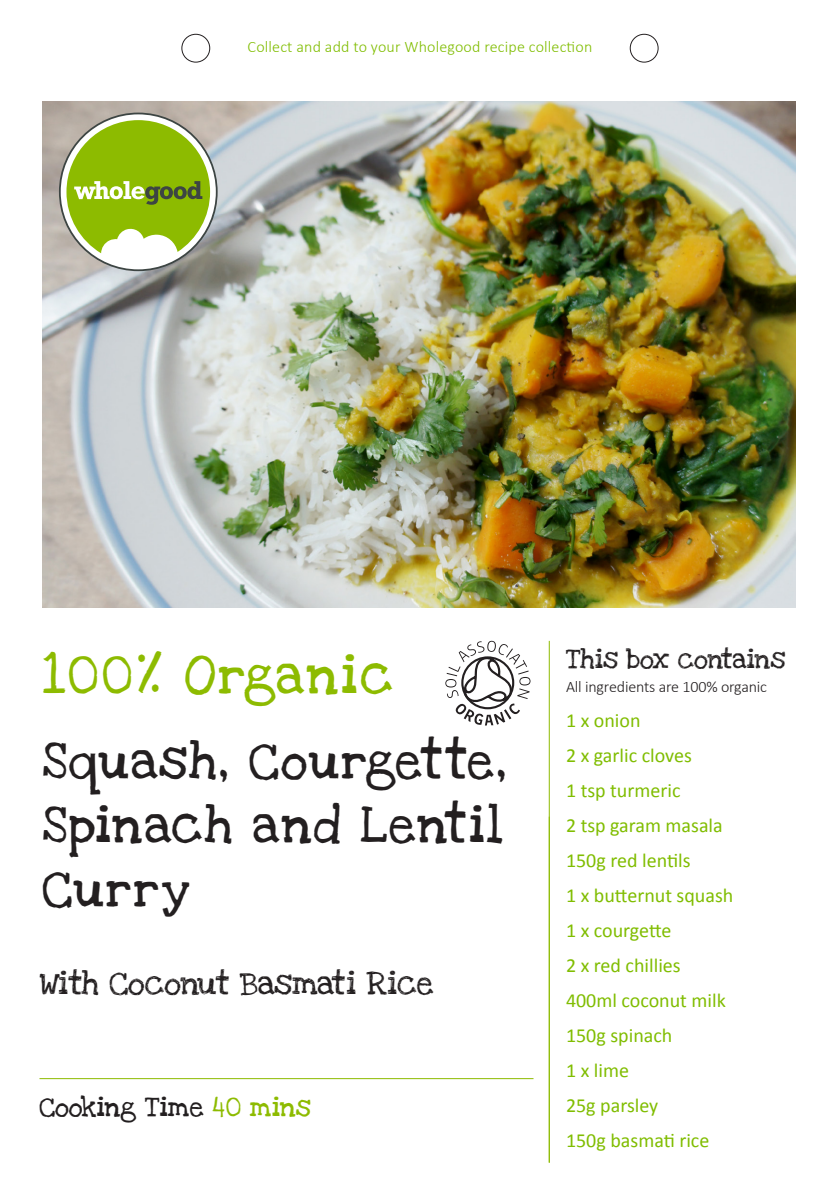
<style>
.page{position:relative;width:840px;height:1191px;background:#fff}
.page>*{position:absolute;margin:0;border:0;box-sizing:border-box;transform-origin:0 0}
.t1{font:40px "Love Ya Like A Sister Solid";letter-spacing:.06em;color:#8dbb00}
.Front_recipe_name{font:38px/64px "Love Ya Like A Sister Solid";letter-spacing:.05em;color:#231f20;text-align:justify}
.Titles{font:24px "Love Ya Like A Sister";color:#231f20}
.box_contains2{font:20px "Calibri";color:#80bd01}
.Headings{font:20px "Love Ya Like A Sister Solid";color:#231f20}
.Headings-2{font:20px "Love Ya Like A Sister";color:#231f20}
.box_contains2-2{font:300 16px "Calibri";letter-spacing:.01em;color:#80bd01}
.Headings-3{font:300 16px "Calibri";letter-spacing:-.01em;color:#231f20}
.s1{color:#8dbb00}
</style>
<div class="page">
<div style="left:629px;top:34px;width:29px;height:28px;border:1px solid #231f20;border-radius:50%"></div>
<div style="left:181px;top:34px;width:29px;height:28px;border:1px solid #231f20;border-radius:50%"></div>
<svg style="left:445px;top:641px;width:85px;height:84px"></svg>
<hr style="left:548px;top:641px;width:1px;height:521px;background:#8dbb00">
<hr style="left:39px;top:1078px;width:494px;height:1px;background:#8dbb00">
<img style="left:43px;top:102px;width:751px;height:505px">
<svg style="left:59px;top:113px;width:158px;height:158px"></svg>
<p class="box_contains2-2" style="left:247px;top:37px;width:346px">Collect and add to your Wholegood recipe collection</p>
<h1 class="t1" style="left:43px;top:641px;width:351px">100% Organic</h1>
<p class="Front_recipe_name" style="left:43px;top:730px;width:465px">Squash, Courgette, Spinach and Lentil Curry</p>
<p class="Titles" style="left:39px;top:963px;width:395px">With Coconut Basmati Rice</p>
<p class="Headings" style="left:39px;top:1090px;width:273px">Cooking Time <span class="s1">40 mins</span></p>
<p class="Headings-2" style="left:565px;top:642px;width:221px">This box contains</p>
<p class="Headings-3" style="left:565px;top:676px;width:202px">All ingredients are 100% organic</p>
<p class="box_contains2" style="left:565px;top:707px;width:76px">1 x onion</p>
<p class="box_contains2" style="left:565px;top:742px;width:127px">2 x garlic cloves</p>
<p class="box_contains2" style="left:565px;top:777px;width:116px">1 tsp turmeric</p>
<p class="box_contains2" style="left:565px;top:812px;width:158px">2 tsp garam masala</p>
<p class="box_contains2" style="left:565px;top:847px;width:126px">150g red lentils</p>
<p class="box_contains2" style="left:565px;top:882px;width:169px">1 x butternut squash</p>
<p class="box_contains2" style="left:565px;top:917px;width:107px">1 x courgette</p>
<p class="box_contains2" style="left:565px;top:952px;width:116px">2 x red chillies</p>
<p class="box_contains2" style="left:565px;top:987px;width:161px">400ml coconut milk</p>
<p class="box_contains2" style="left:565px;top:1022px;width:108px">150g spinach</p>
<p class="box_contains2" style="left:565px;top:1057px;width:64px">1 x lime</p>
<p class="box_contains2" style="left:565px;top:1092px;width:94px">25g parsley</p>
<p class="box_contains2" style="left:565px;top:1127px;width:145px">150g basmati rice</p>
</div>
